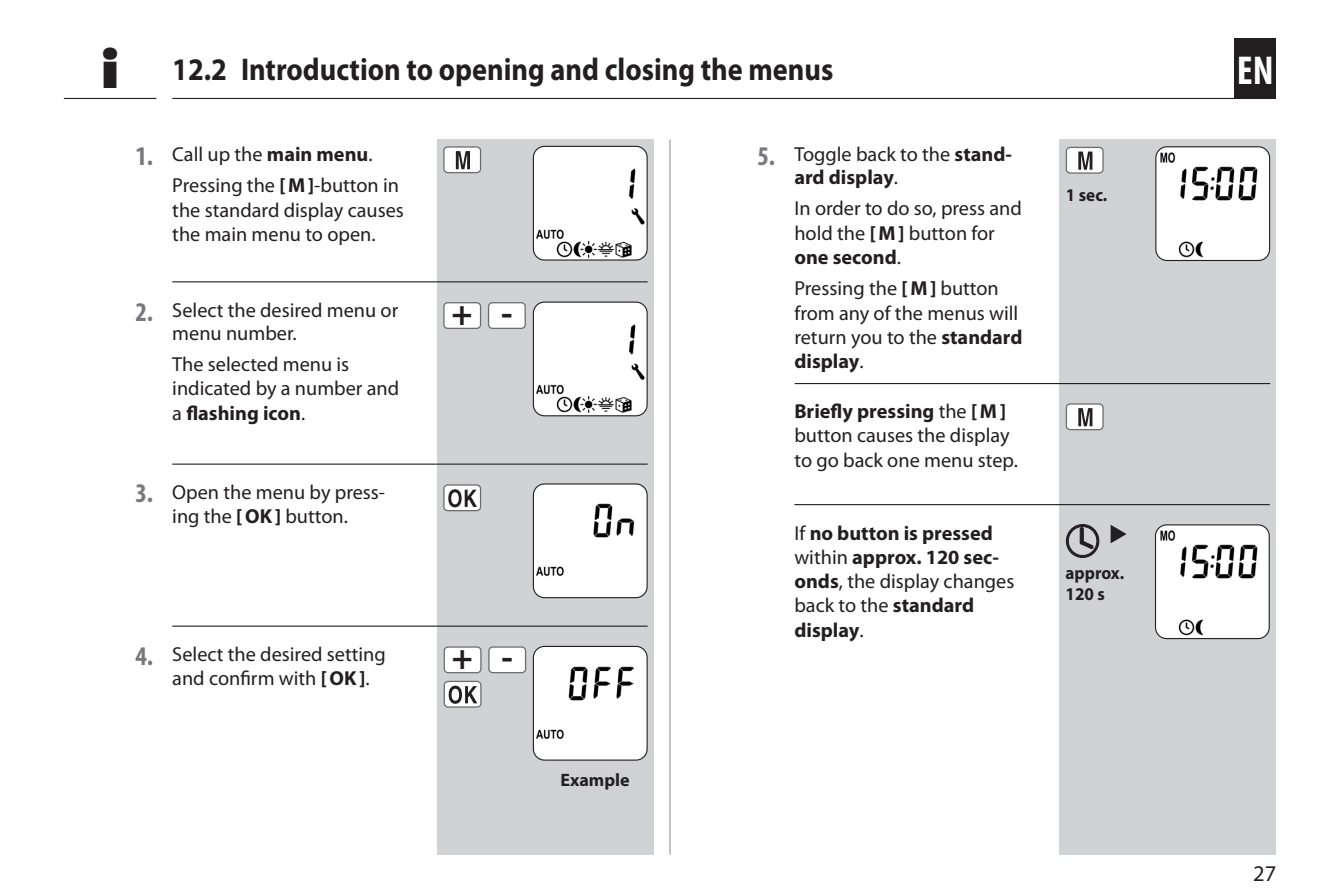
<style>
.page{position:relative;width:1340px;height:893px;background:#fff}
.page>*{position:absolute;margin:0;border:0;box-sizing:border-box;transform-origin:0 0}
.Informations_-_I{font:800 49.5px "Futura";color:#231f20}
.t1{font:700 condensed 40.5px "Myriad Pro";color:#fff}
.t2{font:700 35.32px "Myriad Pro";color:#231f20}
.t3{font:700 31.5px "Myriad Pro";color:#231f20;scale:.9 1}
.t4{font:22.5px "Myriad Pro";color:#231f20}
.Fließtext_nach_Handl{font:20.25px/24.3px "Myriad Pro";color:#231f20}
.Fließtext_nach_Handl-2{font:700 20.25px/24.3px "Myriad Pro";color:#231f20}
.Fließtext_nach_Handl-3{font:700 18px/20.7px "Myriad Pro";color:#231f20;scale:.95 1}
.Bildtexte_-_EN{font:700 18px "Myriad Pro";color:#231f20}
.Bildtexte_-_EN-2{font:700 18px "Myriad Pro";color:#231f20;scale:.95 1}
.s1{font-weight:700;font-stretch:condensed;font-size:27px;color:#76787b}
.s2{font-weight:700}
.s3{font-weight:400}
</style>
<div class="page">
<hr style="left:172px;top:98px;width:1104px;height:1px;background:#231f20">
<hr style="left:64px;top:98px;width:92px;height:1px;background:#231f20">
<hr style="left:669px;top:140px;width:1px;height:715px;background:#939598">
<div style="left:437px;top:140px;width:217px;height:715px;background:#d1d2d4"></div>
<div style="left:1059px;top:140px;width:217px;height:715px;background:#d1d2d4"></div>
<div style="left:1234px;top:38px;width:42px;height:61px;background:#231f20"></div>
<img style="left:533px;top:146px;width:114px;height:114px">
<div style="left:533px;top:146px;width:114px;height:115px;border:1px solid #231f20;border-radius:11px"></div>
<img style="left:533px;top:302px;width:114px;height:114px">
<div style="left:533px;top:302px;width:114px;height:114px;border:1px solid #231f20;border-radius:11px"></div>
<img style="left:533px;top:484px;width:114px;height:114px">
<div style="left:533px;top:483px;width:114px;height:115px;border:1px solid #231f20;border-radius:11px"></div>
<img style="left:1157px;top:147px;width:112px;height:113px">
<div style="left:1155px;top:146px;width:115px;height:115px;border:1px solid #231f20;border-radius:11px"></div>
<img style="left:1156px;top:525px;width:113px;height:114px">
<div style="left:1154px;top:524px;width:115px;height:115px;border:1px solid #231f20;border-radius:11px"></div>
<div style="left:444px;top:147px;width:36px;height:26px;background:#fff;border-radius:4px"></div>
<div style="left:443px;top:146px;width:38px;height:27px;border:1px solid #6c6d70;border-radius:4px"></div>
<svg style="left:456px;top:151px;width:14px;height:18px"></svg>
<div style="left:444px;top:303px;width:36px;height:25px;background:#fff;border-radius:4px"></div>
<div style="left:443px;top:302px;width:38px;height:27px;border:1px solid #6c6d70;border-radius:4px"></div>
<div style="left:488px;top:303px;width:37px;height:25px;background:#fff;border-radius:4px"></div>
<div style="left:488px;top:302px;width:38px;height:27px;border:1px solid #6c6d70;border-radius:4px"></div>
<div style="left:444px;top:485px;width:36px;height:26px;background:#fff;border-radius:4px"></div>
<div style="left:443px;top:484px;width:38px;height:27px;border:1px solid #6c6d70;border-radius:4px"></div>
<svg style="left:448px;top:489px;width:29px;height:18px"></svg>
<div style="left:1066px;top:147px;width:37px;height:26px;background:#fff;border-radius:4px"></div>
<div style="left:1065px;top:147px;width:38px;height:27px;border:1px solid #6c6d70;border-radius:4px"></div>
<svg style="left:1078px;top:152px;width:14px;height:18px"></svg>
<svg style="left:1066px;top:524px;width:32px;height:34px"></svg>
<hr style="left:172px;top:281px;width:475px;height:1px;background:#231f20">
<hr style="left:172px;top:464px;width:475px;height:1px;background:#231f20">
<hr style="left:172px;top:626px;width:475px;height:1px;background:#231f20">
<hr style="left:794px;top:504px;width:475px;height:1px;background:#231f20">
<hr style="left:794px;top:383px;width:476px;height:1px;background:#231f20">
<div style="left:444px;top:647px;width:37px;height:26px;background:#fff;border-radius:4px"></div>
<div style="left:443px;top:646px;width:38px;height:27px;border:1px solid #6c6d70;border-radius:4px"></div>
<div style="left:489px;top:647px;width:36px;height:26px;background:#fff;border-radius:4px"></div>
<div style="left:488px;top:646px;width:38px;height:27px;border:1px solid #6c6d70;border-radius:4px"></div>
<img style="left:533px;top:646px;width:114px;height:114px">
<div style="left:533px;top:646px;width:114px;height:115px;border:1px solid #231f20;border-radius:11px"></div>
<div style="left:444px;top:681px;width:37px;height:26px;background:#fff;border-radius:4px"></div>
<div style="left:443px;top:681px;width:38px;height:27px;border:1px solid #6c6d70;border-radius:4px"></div>
<svg style="left:448px;top:686px;width:29px;height:18px"></svg>
<div style="left:1066px;top:404px;width:37px;height:26px;background:#fff;border-radius:4px"></div>
<div style="left:1065px;top:403px;width:38px;height:27px;border:1px solid #6c6d70;border-radius:4px"></div>
<svg style="left:1078px;top:408px;width:14px;height:18px"></svg>
<p class="Informations_-_I" style="left:100px;top:39px;width:21px">i</p>
<p class="t3" style="left:172px;top:52px;width:736px">12.2 Introduction to opening and closing the menus</p>
<p class="Fließtext_nach_Handl" style="left:135px;top:142px;width:239px"><span class="s1">1.</span> Call up the <span class="s2">main menu</span>.</p>
<p class="Fließtext_nach_Handl" style="left:172px;top:174px;width:233px">Pressing the <span class="s2">[M]</span>-button in the standard display causes the main menu to open.</p>
<p class="Fließtext_nach_Handl" style="left:172px;top:299px;width:227px;line-height:22.9px;text-indent:-37px"><span class="s1">2.</span> Select the desired menu or menu number.</p>
<p class="Fließtext_nach_Handl" style="left:172px;top:352px;width:228px">The selected menu is indicated by a number and a <span class="s2">flashing icon</span>.</p>
<p class="Fließtext_nach_Handl" style="left:135px;top:480px;width:251px;text-align:center"><span class="s1">3.</span> Open the menu by press&shy;ing the <span class="s2">[OK]</span> button.</p>
<p class="Fließtext_nach_Handl" style="left:172px;top:642px;width:215px;text-indent:-37px"><span class="s1">4.</span> Select the desired setting and confirm with <span class="s2">[OK]</span>.</p>
<p class="t2" style="left:451px;top:290px;width:23px">+</p>
<p class="t2" style="left:501px;top:290px;width:13px">-</p>
<p class="t2" style="left:452px;top:634px;width:23px">+</p>
<p class="t2" style="left:501px;top:634px;width:13px">-</p>
<p class="Bildtexte_-_EN" style="left:560px;top:770px;width:71px">Example</p>
<p class="Fließtext_nach_Handl" style="left:794px;top:143px;width:219px;line-height:22.9px;text-indent:-37px"><span class="s1">5.</span> Toggle back to the <span class="s2">stand&shy;ard display</span>.</p>
<p class="Fließtext_nach_Handl" style="left:794px;top:197px;width:229px">In order to do so, press and hold the <span class="s2">[M]</span> button for <span class="s2">one second</span>.</p>
<p class="Fließtext_nach_Handl" style="left:794px;top:277px;width:230px">Pressing the <span class="s2">[M]</span> button from any of the menus will return you to the <span class="s2">standard display</span>.</p>
<p class="Fließtext_nach_Handl" style="left:794px;top:399px;width:225px"><span class="s2">Briefly pressing</span> the <span class="s2">[M] </span>button causes the display to go back one menu step.</p>
<p class="Fließtext_nach_Handl-2" style="left:794px;top:521px;width:221px"><span class="s3">If</span> no button is pressed <span class="s3">within</span> approx. 120 sec&shy;onds<span class="s3">, the display changes back to the</span> standard display<span class="s3">.</span></p>
<p class="Bildtexte_-_EN-2" style="left:1065px;top:185px;width:45px">1 sec.</p>
<p class="Fließtext_nach_Handl-3" style="left:1065px;top:563px;width:63px">approx.<br>120 s</p>
<h2 class="t1" style="left:1236px;top:48px;width:38px">EN</h2>
<p class="t4" style="left:1253px;top:861px;width:25px">27</p>
</div>
